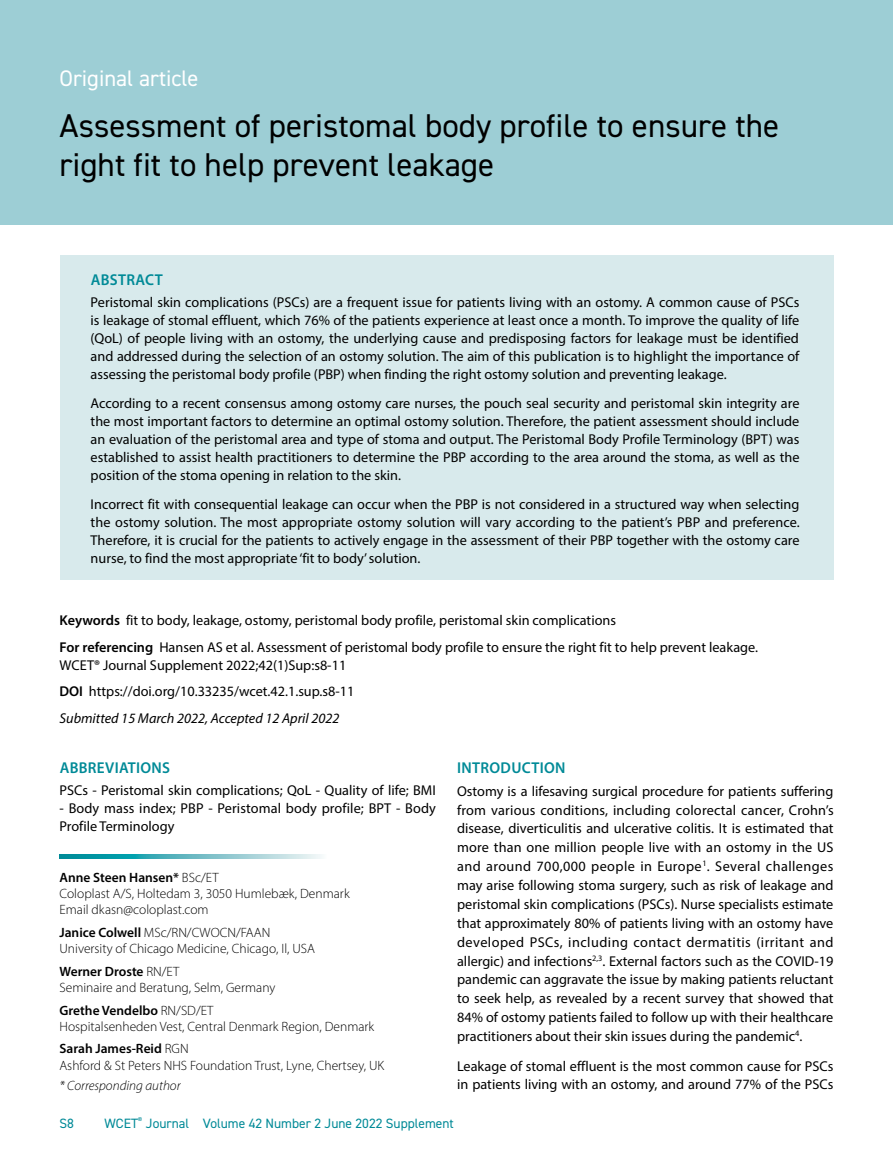
<style>
.page{position:relative;width:893px;height:1149px;background:#fff}
.page>*{position:absolute;margin:0;border:0;box-sizing:border-box;transform-origin:0 0}
.t1{font:33px/39.6px "DIN2014";color:#000}
.t2{font:22.5px "DIN2014";color:#fff}
.t3{font:600 15.75px "Myriad Pro";letter-spacing:.02em;color:#008a97}
.t4{font:14.25px/18.9px "Myriad Pro";color:#000;text-align:justify}
.t5{font:300 13.5px/16.2px "Myriad Pro";color:#000}
.t6{font:13.5px "DIN2014";color:#008a97}
.t7{font:italic 300 13.5px "Myriad Pro";color:#000}
.s1{font-weight:600}
.s2{font-style:italic}
</style>
<div class="page">
<div style="left:0;top:0;width:893px;height:224px;background:#9dced5"></div>
<div style="left:60px;top:255px;width:773px;height:325px;background:#d8eaec"></div>
<svg style="left:60px;top:854px;width:262px;height:4px"></svg>
<h2 class="t2" style="left:60px;top:65px;width:141px">Original article</h2>
<h1 class="t1" style="left:60px;top:105px;width:721px">Assessment of peristomal body profile to ensure the right fit to help prevent leakage</h1>
<p class="t3" style="left:91px;top:269px;width:74px">ABSTRACT</p>
<p class="t4" style="left:91px;top:293px;width:710px;line-height:18px">Peristomal skin complications (PSCs) are a frequent issue for patients living with an ostomy. A common cause of PSCs is leakage of stomal effluent, which 76% of the patients experience at least once a month. To improve the quality of life (QoL) of people living with an ostomy, the underlying cause and predisposing factors for leakage must be identified and addressed during the selection of an ostomy solution. The aim of this publication is to highlight the importance of assessing the peristomal body profile (PBP) when finding the right ostomy solution and preventing leakage.</p>
<p class="t4" style="left:91px;top:394px;width:710px;line-height:18px">According to a recent consensus among ostomy care nurses, the pouch seal security and peristomal skin integrity are the most important factors to determine an optimal ostomy solution. Therefore, the patient assessment should include an evaluation of the peristomal area and type of stoma and output. The Peristomal Body Profile Terminology (BPT) was established to assist health practitioners to determine the PBP according to the area around the stoma, as well as the position of the stoma opening in relation to the skin.</p>
<p class="t4" style="left:91px;top:494px;width:710px;line-height:18px">Incorrect fit with consequential leakage can occur when the PBP is not considered in a structured way when selecting the ostomy solution. The most appropriate ostomy solution will vary according to the patient’s PBP and preference.<br>Therefore, it is crucial for the patients to actively engage in the assessment of their PBP together with the ostomy care nurse, to find the most appropriate ‘fit to body’ solution.</p>
<p class="t4" style="left:60px;top:606px;width:700px;line-height:26.5px"><span class="s1">Keywords</span> fit to body, leakage, ostomy, peristomal body profile, peristomal skin complications<br><span class="s1">For referencing</span> Hansen AS et al. Assessment of peristomal body profile to ensure the right fit to help prevent leakage.</p>
<p class="t4" style="left:60px;top:651px;width:296px;line-height:26.5px;text-align:left">WCET® Journal Supplement 2022;42(1)Sup:s8-11<br><span class="s1">DOI</span> https://doi.org/10.33235/wcet.42.1.sup.s8-11<br><span class="s2">Submitted 15 March 2022, Accepted 12 April 2022</span></p>
<p class="t3" style="left:60px;top:757px;width:112px">ABBREVIATIONS</p>
<p class="t4" style="left:60px;top:780px;width:378px">PSCs - Peristomal skin complications; QoL - Quality of life; BMI</p>
<p class="t4" style="left:60px;top:798px;width:378px;line-height:18px">- Body mass index; PBP - Peristomal body profile; BPT - Body<br>Profile Terminology</p>
<p class="t5" style="left:60px;top:869px;width:292px"><span class="s1">Anne Steen Hansen*</span> BSc/ET<br>Coloplast A/S, Holtedam 3, 3050 Humlebæk, Denmark<br>Email dkasn@coloplast.com</p>
<p class="t5" style="left:60px;top:923px;width:257px"><span class="s1">Janice Colwell</span> MSc/RN/CWOCN/FAAN<br>University of Chicago Medicine, Chicago, Il, USA</p>
<p class="t5" style="left:60px;top:962px;width:217px"><span class="s1">Werner Droste</span> RN/ET<br>Seminaire and Beratung, Selm, Germany</p>
<p class="t5" style="left:60px;top:1001px;width:316px"><span class="s1">Grethe Vendelbo</span> RN/SD/ET<br>Hospitalsenheden Vest, Central Denmark Region, Denmark</p>
<p class="t5" style="left:60px;top:1040px;width:326px"><span class="s1">Sarah James-Reid</span> RGN<br>Ashford &amp; St Peters NHS Foundation Trust, Lyne, Chertsey, UK</p>
<p class="t7" style="left:60px;top:1077px;width:123px">* Corresponding author</p>
<p class="t3" style="left:457px;top:757px;width:110px">INTRODUCTION</p>
<p class="t4" style="left:457px;top:781px;width:378px">Ostomy is a lifesaving surgical procedure for patients suffering from various conditions, including colorectal cancer, Crohn’s disease, diverticulitis and ulcerative colitis. It is estimated that more than one million people live with an ostomy in the US and around 700,000 people in Europe<sup>1</sup>. Several challenges may arise following stoma surgery, such as risk of leakage and peristomal skin complications (PSCs). Nurse specialists estimate that approximately 80% of patients living with an ostomy have developed PSCs, including contact dermatitis (irritant and allergic) and infections<sup>2,3</sup>. External factors such as the COVID-19 pandemic can aggravate the issue by making patients reluctant to seek help, as revealed by a recent survey that showed that 84% of ostomy patients failed to follow up with their healthcare practitioners about their skin issues during the pandemic<sup>4</sup>.</p>
<p class="t4" style="left:457px;top:1055px;width:378px">Leakage of stomal effluent is the most common cause for PSCs in patients living with an ostomy, and around 77% of the PSCs</p>
<p class="t6" style="left:60px;top:1114px;width:16px">S8</p>
<p class="t6" style="left:105px;top:1114px;width:351px">WCET<sup>®</sup> Journal Volume 42 Number 2 June 2022 Supplement</p>
</div>
